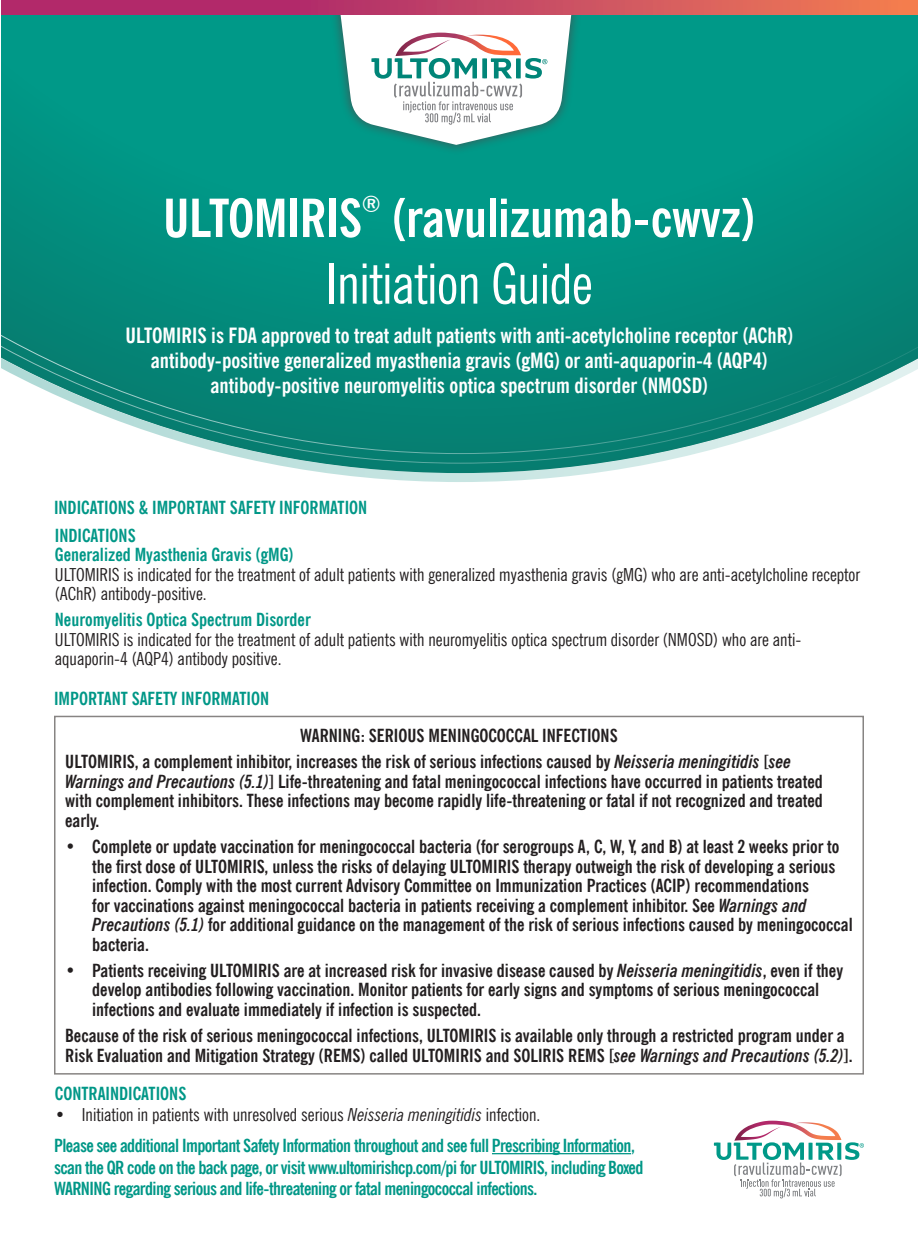
<style>
.page{position:relative;width:918px;height:1242px;background:#fff}
.page>*{position:absolute;margin:0;border:0;box-sizing:border-box;transform-origin:0 0}
.t1{font:condensed 55.5px "News Gothic BT";letter-spacing:-.01em;color:#fff}
.t2{font:700 condensed 52.5px "News Gothic BT";letter-spacing:-.01em;color:#fff}
.t3{font:700 condensed 22.8px "News Gothic BT";color:#fff}
.t4{font:700 condensed 21px/25.2px "News Gothic BT";color:#fff;text-align:center}
.t5{font:700 condensed 18px/19.5px "News Gothic BT";color:#231f20}
.t6{font:condensed 18px/19.5px "News Gothic BT";color:#231f20}
.t7{font:700 condensed 18px/21.6px "News Gothic BT";letter-spacing:-.03em;color:#009787}
.t8{font:700 condensed 18px "News Gothic BT";color:#009787}
.s1{font-weight:700;color:#009787}
.s2{font-style:italic}
</style>
<div class="page">
<hr style="left:492px;top:1153px;width:139px;height:1px;background:#009787">
<svg style="left:714px;top:1121px;width:150px;height:77px"></svg>
<svg style="left:1px;top:15px;width:917px;height:467px;background:#1c9a8c"></svg>
<div style="left:54px;top:716px;width:810px;height:359px;border:2px solid #878483"></div>
<div style="left:330px;top:0;width:252px;height:155px;background:#098"></div>
<svg style="left:340px;top:15px;width:232px;height:130px;background:#c3dcd9"></svg>
<svg style="left:1px;top:0;width:917px;height:15px;background:#c64763"></svg>
<p class="t2" style="left:163px;top:186px;width:201px">ULTOMIRIS</p>
<p class="t3" style="left:362px;top:190px;width:20px">®</p>
<p class="t2" style="left:391px;top:186px;width:366px">(ravulizumab-cwvz)</p>
<p class="t1" style="left:326px;top:250px;width:269px">Initiation Guide</p>
<p class="t4" style="left:125px;top:322px;width:670px">ULTOMIRIS is FDA approved to treat adult patients with anti-acetylcholine receptor (AChR) antibody-positive generalized myasthenia gravis (gMG) or anti-aquaporin-4 (AQP4) antibody-positive neuromyelitis optica spectrum disorder (NMOSD)</p>
<p class="t8" style="left:54px;top:497px;width:315px">INDICATIONS &amp; IMPORTANT SAFETY INFORMATION</p>
<p class="t8" style="left:55px;top:524px;width:82px">INDICATIONS</p>
<p class="t6" style="left:55px;top:545px;width:807px"><span class="s1">Generalized Myasthenia Gravis (gMG)<br></span>ULTOMIRIS is indicated for the treatment of adult patients with generalized myasthenia gravis (gMG) who are anti-acetylcholine receptor (AChR) antibody-positive.</p>
<p class="t6" style="left:55px;top:610px;width:748px"><span class="s1">Neuromyelitis Optica Spectrum Disorder<br></span>ULTOMIRIS is indicated for the treatment of adult patients with neuromyelitis optica spectrum disorder (NMOSD) who are anti&shy;aquaporin-4 (AQP4) antibody positive.</p>
<p class="t8" style="left:54px;top:688px;width:217px">IMPORTANT SAFETY INFORMATION</p>
<p class="t5" style="left:300px;top:726px;width:319px">WARNING: SERIOUS MENINGOCOCCAL INFECTIONS</p>
<p class="t5" style="left:65px;top:752px;width:759px">ULTOMIRIS, a complement inhibitor, increases the risk of serious infections caused by <span class="s2">Neisseria meningitidis</span> [<span class="s2">see Warnings and Precautions (5.1)</span>] Life-threatening and fatal meningococcal infections have occurred in patients treated with complement inhibitors. These infections may become rapidly life-threatening or fatal if not recognized and treated early.</p>
<p class="t5" style="left:92px;top:837px;width:762px;text-indent:-27px">• Complete or update vaccination for meningococcal bacteria (for serogroups A, C, W, Y, and B) at least 2 weeks prior to the first dose of ULTOMIRIS, unless the risks of delaying ULTOMIRIS therapy outweigh the risk of developing a serious infection. Comply with the most current Advisory Committee on Immunization Practices (ACIP) recommendations<br>for vaccinations against meningococcal bacteria in patients receiving a complement inhibitor. See <span class="s2">Warnings and Precautions (5.1)</span> for additional guidance on the management of the risk of serious infections caused by meningococcal bacteria.</p>
<p class="t5" style="left:92px;top:961px;width:752px;text-indent:-27px">• Patients receiving ULTOMIRIS are at increased risk for invasive disease caused by <span class="s2">Neisseria meningitidis</span>, even if they develop antibodies following vaccination. Monitor patients for early signs and symptoms of serious meningococcal infections and evaluate immediately if infection is suspected.</p>
<p class="t5" style="left:65px;top:1026px;width:789px">Because of the risk of serious meningococcal infections, ULTOMIRIS is available only through a restricted program under a<br>Risk Evaluation and Mitigation Strategy (REMS) called ULTOMIRIS and SOLIRIS REMS [<span class="s2">see Warnings and Precautions (5.2)</span>].</p>
<p class="t8" style="left:55px;top:1083px;width:133px">CONTRAINDICATIONS</p>
<p class="t6" style="left:55px;top:1104px;width:487px">• Initiation in patients with unresolved serious <span class="s2">Neisseria meningitidis</span> infection.</p>
<p class="t7" style="left:54px;top:1135px;width:591px">Please see additional Important Safety Information throughout and see full Prescribing Information, scan the QR code on the back page, or visit www.ultomirishcp.com/pi for ULTOMIRIS, including Boxed<br>WARNING regarding serious and life-threatening or fatal meningococcal infections.</p>
</div>
